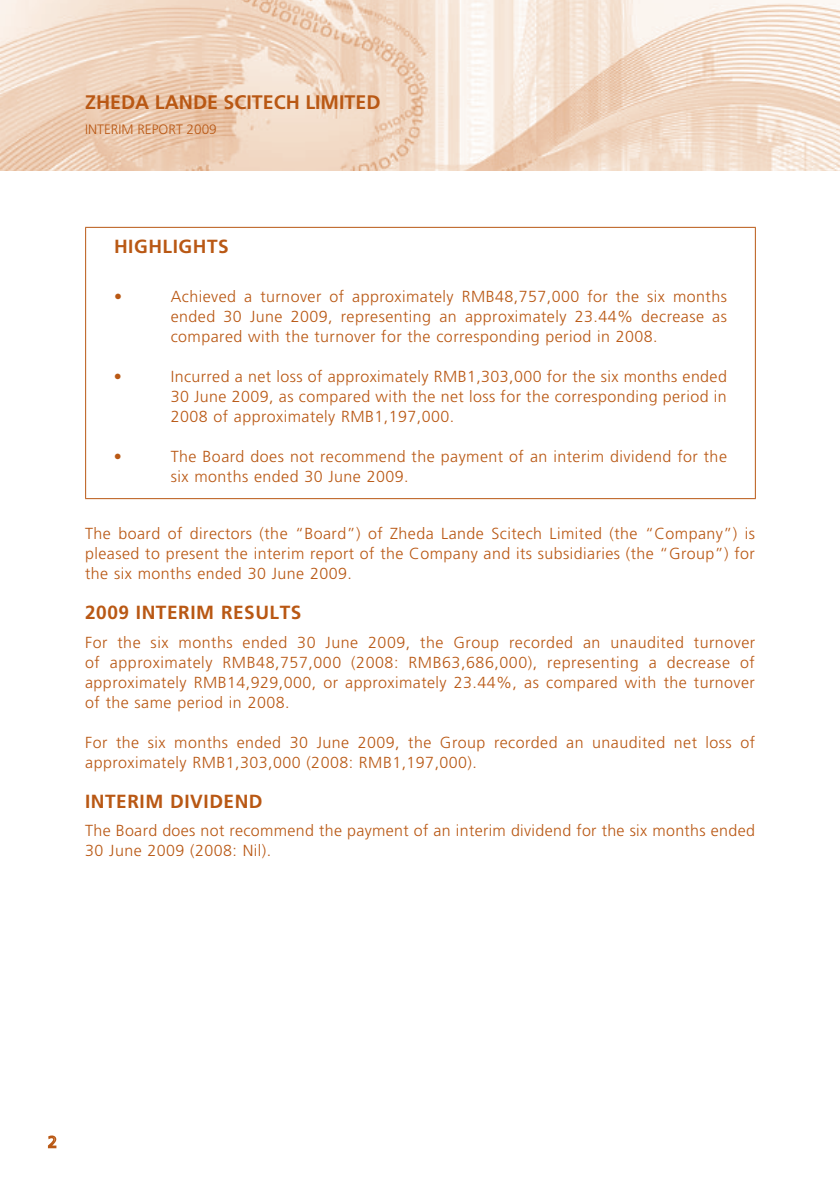
<style>
.page{position:relative;width:840px;height:1191px;background:#fff}
.page>*{position:absolute;margin:0;border:0;box-sizing:border-box;transform-origin:0 0}
.t1{font:700 19.6px "Frutiger LT Std";color:#b95814}
.t2{font:700 19px "Frutiger LT Std";letter-spacing:.03em;color:#b95814}
.t3{font:300 16px/20px "Frutiger LT Std";letter-spacing:.03em;color:#b95814;text-align:justify}
.t4{font:300 13.6px "Frutiger LT Std";color:#b95814}
</style>
<div class="page">
<img style="left:0;top:0;width:839px;height:170px">
<svg style="left:47px;top:1135px;width:10px;height:14px"></svg>
<hr style="left:85px;top:227px;width:670px;height:1px;background:#b95814">
<hr style="left:85px;top:228px;width:1px;height:270px;background:#b95814">
<hr style="left:754px;top:228px;width:1px;height:270px;background:#b95814">
<hr style="left:85px;top:498px;width:670px;height:1px;background:#b95814">
<p class="t1" style="left:85px;top:91px;width:297px">ZHEDA LANDE SCITECH LIMITED</p>
<p class="t4" style="left:85px;top:122px;width:133px">INTERIM REPORT 2009</p>
<p class="t2" style="left:114px;top:235px;width:116px">HIGHLIGHTS</p>
<p class="t3" style="left:114px;top:286px;width:9px">•</p>
<p class="t3" style="left:171px;top:286px;width:557px">Achieved a turnover of approximately RMB48,757,000 for the six months ended 30 June 2009, representing an approximately 23.44% decrease as compared with the turnover for the corresponding period in 2008.</p>
<p class="t3" style="left:114px;top:366px;width:9px">•</p>
<p class="t3" style="left:171px;top:366px;width:557px">Incurred a net loss of approximately RMB1,303,000 for the six months ended 30 June 2009, as compared with the net loss for the corresponding period in 2008 of approximately RMB1,197,000.</p>
<p class="t3" style="left:114px;top:446px;width:9px">•</p>
<p class="t3" style="left:171px;top:446px;width:557px">The Board does not recommend the payment of an interim dividend for the six months ended 30 June 2009.</p>
<p class="t3" style="left:85px;top:524px;width:671px">The board of directors (the “Board”) of Zheda Lande Scitech Limited (the “Company”) is pleased to present the interim report of the Company and its subsidiaries (the “Group”) for the six months ended 30 June 2009.</p>
<p class="t2" style="left:85px;top:601px;width:62px">2009 INTE</p>
<p class="t2" style="left:178px;top:601px;width:125px">RIM RESULTS</p>
<p class="t3" style="left:85px;top:632px;width:671px">For the six months ended 30 June 2009, the Group recorded an unaudited turnover of approximately RMB48,757,000 (2008: RMB63,686,000), representing a decrease of approximately RMB14,929,000, or approximately 23.44%, as compared with the turnover of the same period in 2008.</p>
<p class="t3" style="left:85px;top:732px;width:671px">For the six months ended 30 June 2009, the Group recorded an unaudited net loss of approximately RMB1,303,000 (2008: RMB1,197,000).</p>
<p class="t2" style="left:85px;top:790px;width:11px">INTE</p>
<p class="t2" style="left:127px;top:790px;width:89px">RIM DIVIDEND</p>
<p class="t3" style="left:85px;top:821px;width:671px">The Board does not recommend the payment of an interim dividend for the six months ended<br>30 June 2009 (2008: Nil).</p>
</div>
